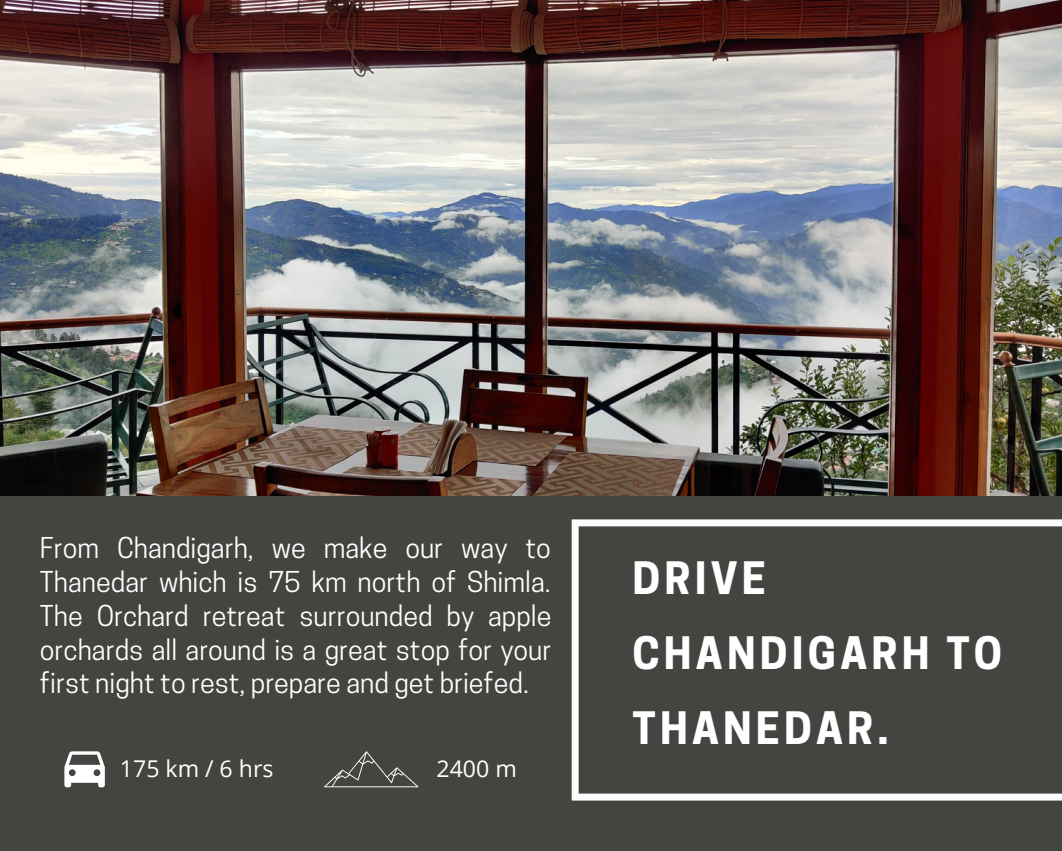
<style>
.page{position:relative;width:1062px;height:851px;background:#fff}
.page>*{position:absolute;margin:0;border:0;box-sizing:border-box;transform-origin:0 0}
.t1{font:700 42px/75.3px "Cooper Hewitt";letter-spacing:.1em;color:#fff}
.t2{font:27px/33.8px "Cooper Hewitt";color:#fff;text-align:justify}
.t3{font:23.1px "Open Sans";color:#fff}
</style>
<div class="page">
<div style="left:0;top:0;width:1062px;height:850px;background:#444440"></div>
<img style="left:0;top:0;width:1062px;height:496px">
<svg style="left:324px;top:751px;width:94px;height:36px"></svg>
<svg style="left:64px;top:751px;width:41px;height:36px"></svg>
<svg style="left:572px;top:519px;width:490px;height:281px"></svg>
<p class="t2" style="left:40px;top:534px;width:513px">From Chandigarh, we make our way to Thanedar which is 75 km north of Shimla.<br>The Orchard retreat surrounded by apple orchards all around is a great stop for your first night to rest, prepare and get briefed.</p>
<p class="t3" style="left:120px;top:752px;width:155px">175 km / 6 hrs</p>
<p class="t3" style="left:437px;top:752px;width:82px">2400 m</p>
<h1 class="t1" style="left:632px;top:545px;width:371px">DRIVE<br>CHANDIGARH TO<br>THANEDAR.</h1>
</div>
